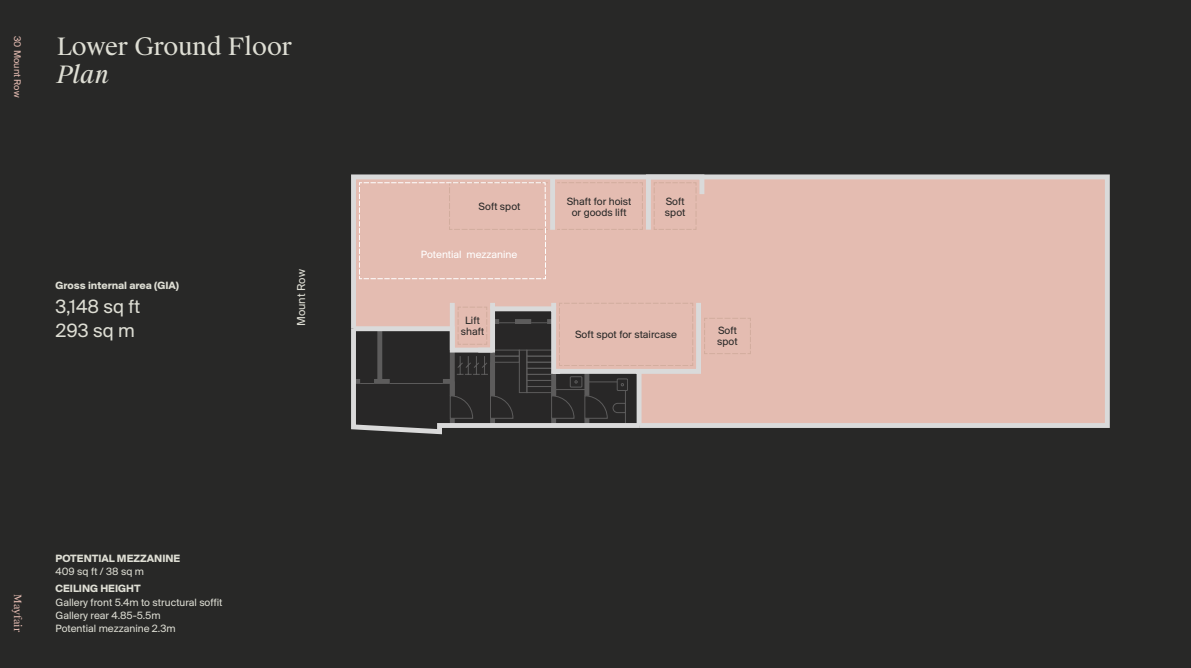
<style>
.page{position:relative;width:1191px;height:668px;background:#282827}
.page>*{position:absolute;margin:0;border:0;box-sizing:border-box;transform-origin:0 0}
.t1{font:24px "Suisse Works";color:#deded4}
.t2{font:italic 24px "Suisse Works";color:#deded4}
.t3{font:20px/24px "Suisse BP Intl";color:#deded4}
.t4{font:12px "Suisse BP Intl";color:#deded4}
.t5{font:11px/13.2px "Suisse BP Intl";color:#deded4}
.t6{font:11px/11px "Suisse BP Intl";color:#282827;text-align:center}
.t7{font:700 11px "Suisse BP Intl";color:#deded4}
.t8{font:11px "Suisse BP Intl";color:#fff}
.t9{font:10px "Suisse BP Intl";color:#e6bdb3}
.t10{font:10px "Suisse Works";color:#e6bdb3}
</style>
<div class="page">
<svg style="left:351px;top:174px;width:283px;height:124px;background:#e0beb5"></svg>
<div style="left:634px;top:174px;width:476px;height:254px;background:#e4bcb1"></div>
<div style="left:550px;top:177px;width:5px;height:53px;background:#dadada"></div>
<svg style="left:366px;top:430px;width:76px;height:4px"></svg>
<svg style="left:351px;top:298px;width:400px;height:132px"></svg>
<svg style="left:557px;top:174px;width:150px;height:61px;background:#e1beb4"></svg>
<div style="left:359px;top:182px;width:189px;height:98px;background:#e4bcb1"></div>
<p class="t9" style="left:23px;top:36px;width:63px;rotate:90deg">30 Mount Row</p>
<h1 class="t1" style="left:57px;top:31px;width:237px">Lower Ground Floor</h1>
<h1 class="t2" style="left:57px;top:60px;width:54px">Plan</h1>
<p class="t7" style="left:56px;top:279px;width:125px">Gross internal area (GIA)</p>
<h2 class="t3" style="left:56px;top:294px;width:86px">3,148 sq ft<br>293 sq m</h2>
<p class="t4" style="left:294px;top:326px;width:58px;rotate:-90deg">Mount Row</p>
<p class="t10" style="left:24px;top:594px;width:39px;rotate:90deg">Mayfair</p>
<p class="t7" style="left:56px;top:552px;width:126px">POTENTIAL MEZZANINE</p>
<p class="t5" style="left:56px;top:565px;width:90px">409 sq ft / 38 sq m</p>
<p class="t7" style="left:56px;top:582px;width:87px">CEILING HEIGHT</p>
<p class="t5" style="left:56px;top:595px;width:169px">Gallery front 5.4m to structural soffit<br>Gallery rear 4.85-5.5m<br>Potential mezzanine 2.3m</p>
<p class="t6" style="left:479px;top:201px;width:43px">Soft spot</p>
<p class="t8" style="left:421px;top:248px;width:98px">Potential mezzanine</p>
<p class="t6" style="left:461px;top:315px;width:25px">Lift shaft</p>
<p class="t6" style="left:567px;top:195px;width:66px">Shaft for hoist or goods lift</p>
<p class="t6" style="left:665px;top:195px;width:22px;text-align:left">Soft spot</p>
<p class="t6" style="left:575px;top:329px;width:103px">Soft spot for staircase</p>
<p class="t6" style="left:717px;top:325px;width:22px;text-align:left">Soft spot</p>
</div>
